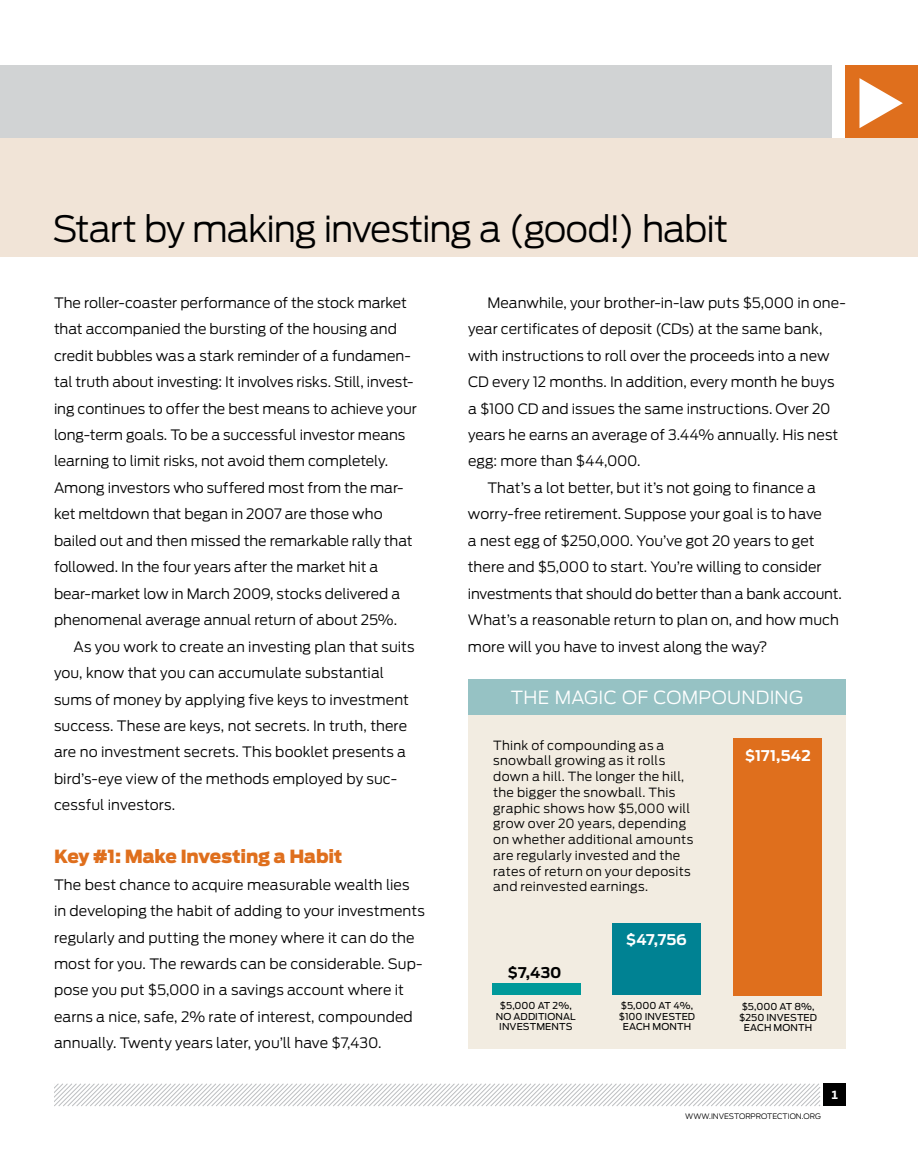
<style>
.page{position:relative;width:918px;height:1175px;background:#fff}
.page>*{position:absolute;margin:0;border:0;box-sizing:border-box;transform-origin:0 0}
.t1{font:300 36px "Antenna";letter-spacing:-.035em;color:#000}
.t2{font:900 18px "Antenna";letter-spacing:-.01em;color:#df6f1d}
.t3{font:300 18px "Antenna";letter-spacing:.02em;color:#fff}
.t4{font:700 14.7px "Antenna";letter-spacing:.005em;color:#fff}
.t5{font:700 14.7px "Antenna";color:#000}
.t6{font:300 14.25px/26.4px "Antenna";color:#000}
.t7{font:300 12.6px/15.8px "Antenna";letter-spacing:.02em;color:#000}
.t8{font:10.5px "Retina Micro D10";color:#fff}
.t9{font:9.45px/10.5px "Antenna";letter-spacing:.01em;color:#000;text-align:center}
.t10{font:300 7.5px "Antenna";letter-spacing:-.005em;color:#000}
</style>
<div class="page">
<div style="left:823px;top:1083px;width:23px;height:23px;background:#000"></div>
<svg style="left:54px;top:1083px;width:767px;height:24px"></svg>
<div style="left:0;top:66px;width:832px;height:72px;background:#d1d3d4"></div>
<div style="left:846px;top:66px;width:72px;height:72px;background:#df6f1d"></div>
<svg style="left:859px;top:78px;width:44px;height:50px"></svg>
<div style="left:0;top:138px;width:918px;height:118px;background:#f1e4d7"></div>
<div style="left:468px;top:705px;width:378px;height:343px;background:#f2ece1"></div>
<div style="left:468px;top:679px;width:378px;height:35px;background:#96c2c4"></div>
<div style="left:492px;top:983px;width:88px;height:11px;background:#00999a"></div>
<div style="left:734px;top:738px;width:88px;height:257px;background:#df6f1d"></div>
<div style="left:612px;top:922px;width:89px;height:72px;background:#008293"></div>
<h1 class="t1" style="left:52px;top:208px;width:678px">Start by making investing a (good!) habit</h1>
<p class="t6" style="left:54px;top:289px;width:364px">The roller-coaster performance of the stock market that accompanied the bursting of the housing and credit bubbles was a stark reminder of a fundamen&shy;tal truth about investing: It involves risks. Still, invest&shy;ing continues to offer the best means to achieve your long-term goals. To be a successful investor means learning to limit risks, not avoid them completely.<br>Among investors who suffered most from the mar&shy;ket meltdown that began in 2007 are those who bailed out and then missed the remarkable rally that followed. In the four years after the market hit a bear-market low in March 2009, stocks delivered a phenomenal average annual return of about 25%.</p>
<p class="t6" style="left:54px;top:633px;width:362px;text-indent:19px">As you work to create an investing plan that suits you, know that you can accumulate substantial sums of money by applying five keys to investment success. These are keys, not secrets. In truth, there are no investment secrets. This booklet presents a bird’s-eye view of the methods employed by suc&shy;cessful investors.</p>
<p class="t2" style="left:54px;top:846px;width:290px">Key #1: Make Investing a Habit</p>
<p class="t6" style="left:54px;top:871px;width:372px">The best chance to acquire measurable wealth lies in developing the habit of adding to your investments regularly and putting the money where it can do the most for you. The rewards can be considerable. Sup&shy;pose you put $5,000 in a savings account where it earns a nice, safe, 2% rate of interest, compounded annually. Twenty years later, you’ll have $7,430.</p>
<p class="t6" style="left:488px;top:289px;width:360px">Meanwhile, your brother-in-law puts $5,000 in one-</p>
<p class="t6" style="left:468px;top:316px;width:356px">year certificates of deposit (CDs) at the same bank,</p>
<p class="t6" style="left:468px;top:342px;width:363px">with instructions to roll over the proceeds into a new</p>
<p class="t6" style="left:468px;top:369px;width:368px">CD every 12 months. In addition, every month he buys</p>
<p class="t6" style="left:468px;top:395px;width:364px">a $100 CD and issues the same instructions. Over 20</p>
<p class="t6" style="left:468px;top:422px;width:372px">years he earns an average of 3.44% annually. His nest</p>
<p class="t6" style="left:468px;top:448px;width:174px">egg: more than $44,000.</p>
<p class="t6" style="left:488px;top:474px;width:330px">That’s a lot better, but it’s not going to finance a</p>
<p class="t6" style="left:468px;top:501px;width:356px">worry-free retirement. Suppose your goal is to have</p>
<p class="t6" style="left:468px;top:527px;width:348px">a nest egg of $250,000. You’ve got 20 years to get</p>
<p class="t6" style="left:468px;top:554px;width:355px">there and $5,000 to start. You’re willing to consider</p>
<p class="t6" style="left:468px;top:580px;width:375px">investments that should do better than a bank account.</p>
<p class="t6" style="left:468px;top:607px;width:372px">What’s a reasonable return to plan on, and how much</p>
<p class="t6" style="left:468px;top:633px;width:301px">more will you have to invest along the way?</p>
<p class="t3" style="left:511px;top:687px;width:57px">the magi</p>
<p class="t3" style="left:604px;top:687px;width:198px">c of compoundi ng</p>
<p class="t7" style="left:493px;top:737px;width:202px">Think of compounding as a snowball growing as it rolls down a hill. The longer the hill, the bigger the snowball. This graphic shows how $5,000 will grow over 20 years, depending on whether additional amounts are regularly invested and the rates of return on your deposits and reinvested earnings.</p>
<p class="t4" style="left:745px;top:746px;width:67px">$171,542</p>
<p class="t5" style="left:508px;top:963px;width:55px">$7,430</p>
<p class="t9" style="left:496px;top:1000px;width:81px">$5,000 AT 2%,<br>NO ADDITIONAL<br>INVESTMENTS</p>
<p class="t4" style="left:626px;top:931px;width:62px">$47,756</p>
<p class="t9" style="left:619px;top:1000px;width:78px">$5,000 AT 4%, $100 INVESTED<br>EACH MONTH</p>
<p class="t9" style="left:739px;top:1001px;width:79px">$5,000 AT 8%, $250 INVESTED<br>EACH MONTH</p>
<p class="t10" style="left:685px;top:1111px;width:10px">www</p>
<p class="t10" style="left:709px;top:1111px;width:112px">.i nvestorprotection.org</p>
<p class="t8" style="left:831px;top:1088px;width:8px">1</p>
</div>
